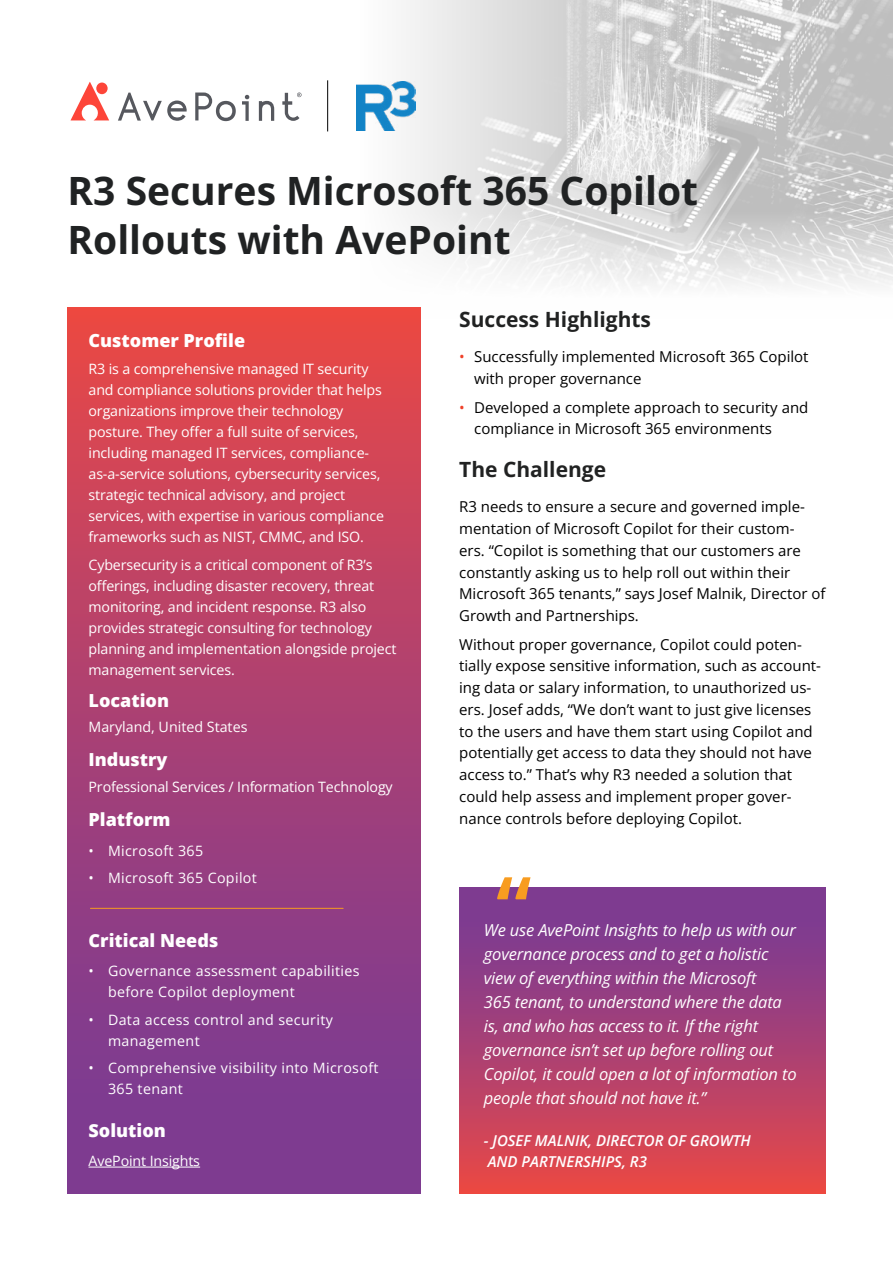
<style>
.page{position:relative;width:893px;height:1263px;background:#fff}
.page>*{position:absolute;margin:0;border:0;box-sizing:border-box;transform-origin:0 0}
.t1{font:600 90px "Open Sans";color:#f89c20}
.t2{font:700 39px/49.5px "Open Sans";color:#202223}
.t3{font:700 21px "Open Sans";color:#212222}
.t4{font:800 18px "Open Sans";color:#fff}
.t5{font:800 18px "Open Sans";color:#fff}
.t6{font:italic 16.5px/24px "Open Sans";letter-spacing:-.01em;color:#fff}
.t7{font:15px/21.8px "Open Sans";color:#000}
.t8{font:italic 600 15px/21px "Open Sans";color:#fff}
.t9{font:14.25px/21px "Open Sans";letter-spacing:-.01em;color:#fff}
.t10{font:14.25px/21px "Open Sans";letter-spacing:.025em;color:#fff}
.s1{color:#ef4129}
</style>
<div class="page">
<img style="left:688px;top:0;width:205px;height:286px">
<svg style="left:327px;top:0;width:361px;height:318px"></svg>
<div style="left:67px;top:307px;width:353px;height:886px;background:linear-gradient(to bottom,#e64849,#6f399b)"></div>
<hr style="left:90px;top:908px;width:253px;height:1px;background:#f89c20">
<svg style="left:242px;top:95px;width:7px;height:26px"></svg>
<svg style="left:259px;top:101px;width:15px;height:20px"></svg>
<svg style="left:282px;top:93px;width:19px;height:28px"></svg>
<svg style="left:118px;top:93px;width:69px;height:28px"></svg>
<svg style="left:195px;top:93px;width:41px;height:28px"></svg>
<svg style="left:71px;top:82px;width:38px;height:38px"></svg>
<div style="left:96px;top:83px;width:12px;height:11px;background:#fd4539;border-radius:50%"></div>
<hr style="left:327px;top:80px;width:1px;height:51px;background:#000">
<hr style="left:89px;top:1167px;width:111px;height:1px;background:#fff">
<div style="left:459px;top:888px;width:366px;height:305px;background:linear-gradient(to bottom,#6f399b,#e54849)"></div>
<img style="left:356px;top:82px;width:59px;height:48px">
<h2 class="t2" style="left:68px;top:165px;width:632px">R3 Secures Microsoft 365 Copilot<br>Rollouts with AvePoint</h2>
<p class="t4" style="left:89px;top:326px;width:158px">Customer Profile</p>
<p class="t9" style="left:89px;top:358px;width:297px">R3 is a comprehensive managed IT security and compliance solutions provider that helps organizations improve their technology posture. They offer a full suite of services, including managed IT services, compliance&shy;as-a-service solutions, cybersecurity services, strategic technical advisory, and project services, with expertise in various compliance frameworks such as NIST, CMMC, and ISO.</p>
<p class="t9" style="left:89px;top:554px;width:309px">Cybersecurity is a critical component of R3’s offerings, including disaster recovery, threat monitoring, and incident response. R3 also provides strategic consulting for technology planning and implementation alongside project management services.</p>
<p class="t4" style="left:89px;top:686px;width:82px">Location</p>
<p class="t9" style="left:89px;top:716px;width:160px">Maryland, United States</p>
<p class="t4" style="left:89px;top:746px;width:80px">Industry</p>
<p class="t9" style="left:89px;top:776px;width:306px">Professional Services / Information Technology</p>
<p class="t4" style="left:89px;top:806px;width:84px">Platform</p>
<p class="t10" style="left:89px;top:840px;width:116px">• Microsoft 365</p>
<p class="t10" style="left:89px;top:867px;width:170px">• Microsoft 365 Copilot</p>
<p class="t5" style="left:89px;top:926px;width:131px">Critical Needs</p>
<p class="t10" style="left:108px;top:960px;width:253px;text-indent:-19px">• Governance assessment capabilities before Copilot deployment</p>
<p class="t10" style="left:108px;top:1009px;width:226px;text-indent:-19px">• Data access control and security management</p>
<p class="t10" style="left:108px;top:1057px;width:272px;text-indent:-19px">• Comprehensive visibility into Microsoft<br>365 tenant</p>
<p class="t5" style="left:89px;top:1116px;width:79px">Solution</p>
<p class="t9" style="left:89px;top:1150px;width:113px">AvePoint Insights</p>
<h3 class="t3" style="left:459px;top:305px;width:193px">Success Highlights</h3>
<p class="t7" style="left:474px;top:346px;width:336px;text-indent:-15px"><span class="s1">•</span> Successfully implemented Microsoft 365 Copilot with proper governance</p>
<p class="t7" style="left:474px;top:396px;width:336px;text-indent:-15px"><span class="s1">•</span> Developed a complete approach to security and compliance in Microsoft 365 environments</p>
<h3 class="t3" style="left:459px;top:455px;width:148px">The Challenge</h3>
<p class="t7" style="left:459px;top:496px;width:368px">R3 needs to ensure a secure and governed imple&shy;mentation of Microsoft Copilot for their custom-<br>ers. “Copilot is something that our customers are constantly asking us to help roll out within their Microsoft 365 tenants,” says Josef Malnik, Director of Growth and Partnerships.</p>
<p class="t7" style="left:459px;top:633px;width:363px">Without proper governance, Copilot could poten&shy;tially expose sensitive information, such as account&shy;ing data or salary information, to unauthorized us&shy;ers. Josef adds, “We don’t want to just give licenses to the users and have them start using Copilot and potentially get access to data they should not have access to.” That’s why R3 needed a solution that could help assess and implement proper gover&shy;nance controls before deploying Copilot.</p>
<h1 class="t1" style="left:496px;top:847px;width:37px">“</h1>
<p class="t6" style="left:484px;top:917px;width:314px">We use AvePoint Insights to help us with our governance process and to get a holistic view of everything within the Microsoft<br>365 tenant, to understand where the data is, and who has access to it. If the right governance isn’t set up before rolling out Copilot, it could open a lot of information to people that should not have it.”</p>
<p class="t8" style="left:484px;top:1130px;width:269px">- JOSEF MALNIK, DIRECTOR OF GROWTH<br>AND PARTNERSHIPS, R3</p>
</div>
